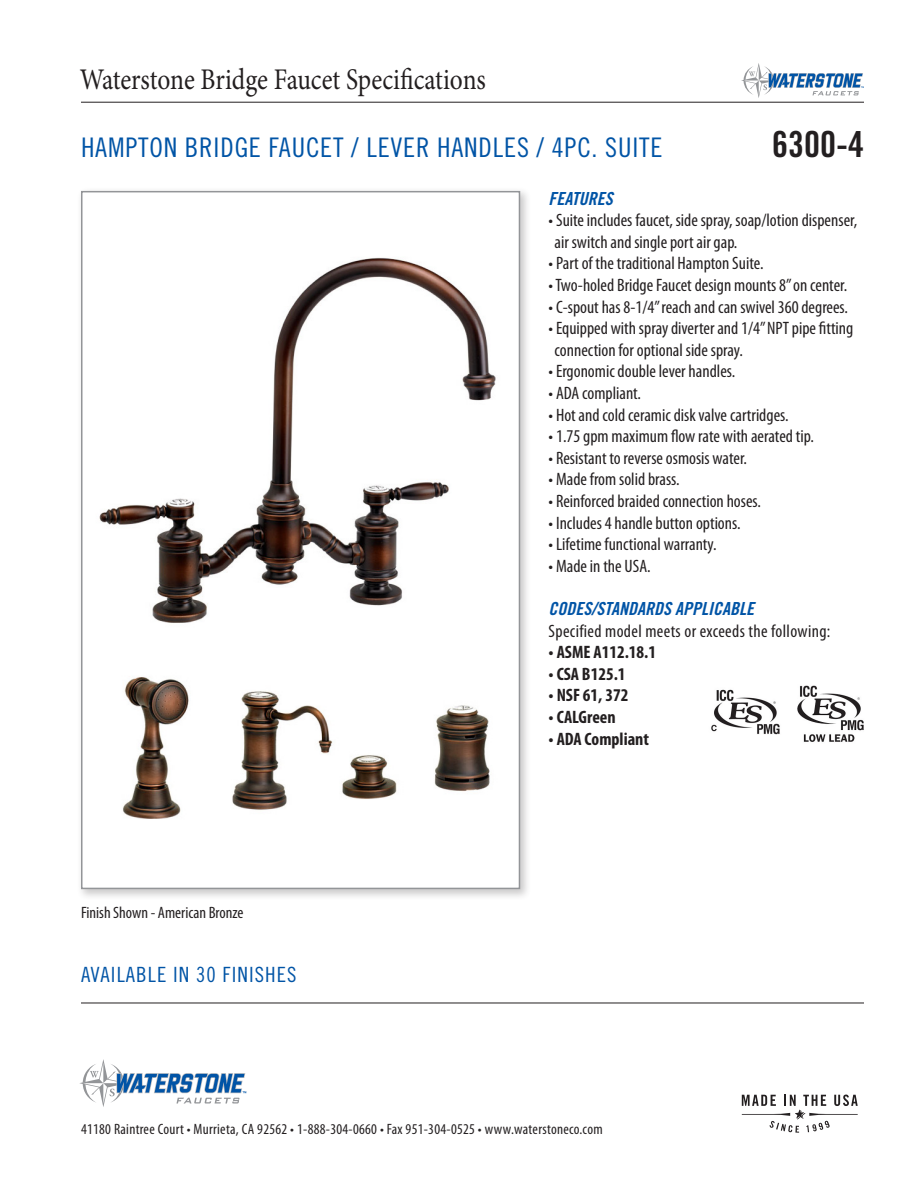
<style>
.page{position:relative;width:918px;height:1188px;background:#fff}
.page>*{position:absolute;margin:0;border:0;box-sizing:border-box;transform-origin:0 0}
.t1{font:36px "Trade Gothic Bold Cond Twenty";color:#231f20}
.t2{font:30px "Minion Pro";letter-spacing:-.005em;color:#231f20;scale:.85 1}
.t3{font:27px "Trade Gothic Cond Eighteen";letter-spacing:.03em;color:#0154a6}
.t4{font:21px "Trade Gothic Cond Eighteen";letter-spacing:.05em;color:#0154a6}
.t5{font:condensed 18px/21.6px "Myriad Pro";color:#231f20}
.t6{font:700 condensed 18px "Myriad Pro";color:#231f20}
.t7{font:condensed 18px "Myriad Pro";letter-spacing:.02em;color:#231f20}
.t8{font:18px "Trade Gothic Bold Cond Twenty Obl";color:#0154a6}
.t9{font:condensed 16.5px "Myriad Pro";color:#231f20}
.t10{font:condensed 15px "Myriad Pro";letter-spacing:.02em;color:#231f20}
</style>
<div class="page">
<svg style="left:742px;top:1095px;width:116px;height:38px"></svg>
<svg style="left:79px;top:1059px;width:167px;height:48px"></svg>
<hr style="left:81px;top:102px;width:783px;height:1px;background:#231f20">
<svg style="left:741px;top:63px;width:123px;height:35px"></svg>
<hr style="left:81px;top:1003px;width:783px;height:1px;background:#231f20">
<img style="left:797px;top:685px;width:67px;height:57px">
<img style="left:711px;top:689px;width:69px;height:46px">
<div style="left:76px;top:186px;width:455px;height:715px;background:#231f20;opacity:.24"></div>
<div style="left:81px;top:191px;width:439px;height:698px;background:#fff;border:2px solid #939598"></div>
<img style="left:99px;top:257px;width:397px;height:366px">
<img style="left:123px;top:677px;width:367px;height:142px">
<h2 class="t2" style="left:80px;top:60px;width:479px">Waterstone Bridge Faucet Specifications</h2>
<p class="t3" style="left:81px;top:131px;width:583px">HAMPTON BRIDGE FAUCET / LEVER HANDLES / 4PC. SUITE</p>
<p class="t1" style="left:772px;top:122px;width:93px">6300-4</p>
<p class="t9" style="left:81px;top:903px;width:164px">Finish Shown - American Bronze</p>
<p class="t4" style="left:81px;top:962px;width:217px">AVAILABLE IN 30 FINISHES</p>
<p class="t8" style="left:549px;top:187px;width:66px">FEATURES</p>
<p class="t5" style="left:555px;top:209px;width:304px;text-indent:-6px">• Suite includes faucet, side spray, soap/lotion dispenser, air switch and single port air gap.</p>
<p class="t5" style="left:549px;top:253px;width:217px">• Part of the traditional Hampton Suite.</p>
<p class="t5" style="left:549px;top:274px;width:300px">• Two-holed Bridge Faucet design mounts 8” on center.</p>
<p class="t5" style="left:549px;top:296px;width:301px">• C-spout has 8-1/4” reach and can swivel 360 degrees.</p>
<p class="t5" style="left:555px;top:317px;width:300px;text-indent:-6px">• Equipped with spray diverter and 1/4” NPT pipe fitting connection for optional side spray.</p>
<p class="t5" style="left:549px;top:361px;width:188px">• Ergonomic double lever handles.</p>
<p class="t5" style="left:549px;top:382px;width:94px">• ADA compliant.</p>
<p class="t5" style="left:549px;top:404px;width:242px">• Hot and cold ceramic disk valve cartridges.</p>
<p class="t5" style="left:549px;top:425px;width:267px">• 1.75 gpm maximum flow rate with aerated tip.</p>
<p class="t5" style="left:549px;top:447px;width:200px">• Resistant to reverse osmosis water.</p>
<p class="t5" style="left:549px;top:469px;width:133px">• Made from solid brass.</p>
<p class="t5" style="left:549px;top:490px;width:214px">• Reinforced braided connection hoses.</p>
<p class="t5" style="left:549px;top:512px;width:193px">• Includes 4 handle button options.</p>
<p class="t5" style="left:549px;top:533px;width:169px">• Lifetime functional warranty.</p>
<p class="t5" style="left:549px;top:555px;width:104px">• Made in the USA.</p>
<p class="t8" style="left:549px;top:598px;width:207px">CODES/STANDARDS APPLICABLE</p>
<p class="t7" style="left:549px;top:620px;width:283px">Specified model meets or exceeds the following:</p>
<p class="t6" style="left:549px;top:641px;width:109px">• ASME A112.18.1</p>
<p class="t6" style="left:549px;top:663px;width:78px">• CSA B125.1</p>
<p class="t6" style="left:549px;top:684px;width:81px">• NSF 61, 372</p>
<p class="t6" style="left:549px;top:706px;width:69px">• CALGreen</p>
<p class="t6" style="left:549px;top:727px;width:102px">• ADA Compliant</p>
<p class="t10" style="left:81px;top:1119px;width:523px">41180 Raintree Court • Murrieta, CA 92562 • 1-888-304-0660 • Fax 951-304-0525 • www.waterstoneco.com</p>
</div>
